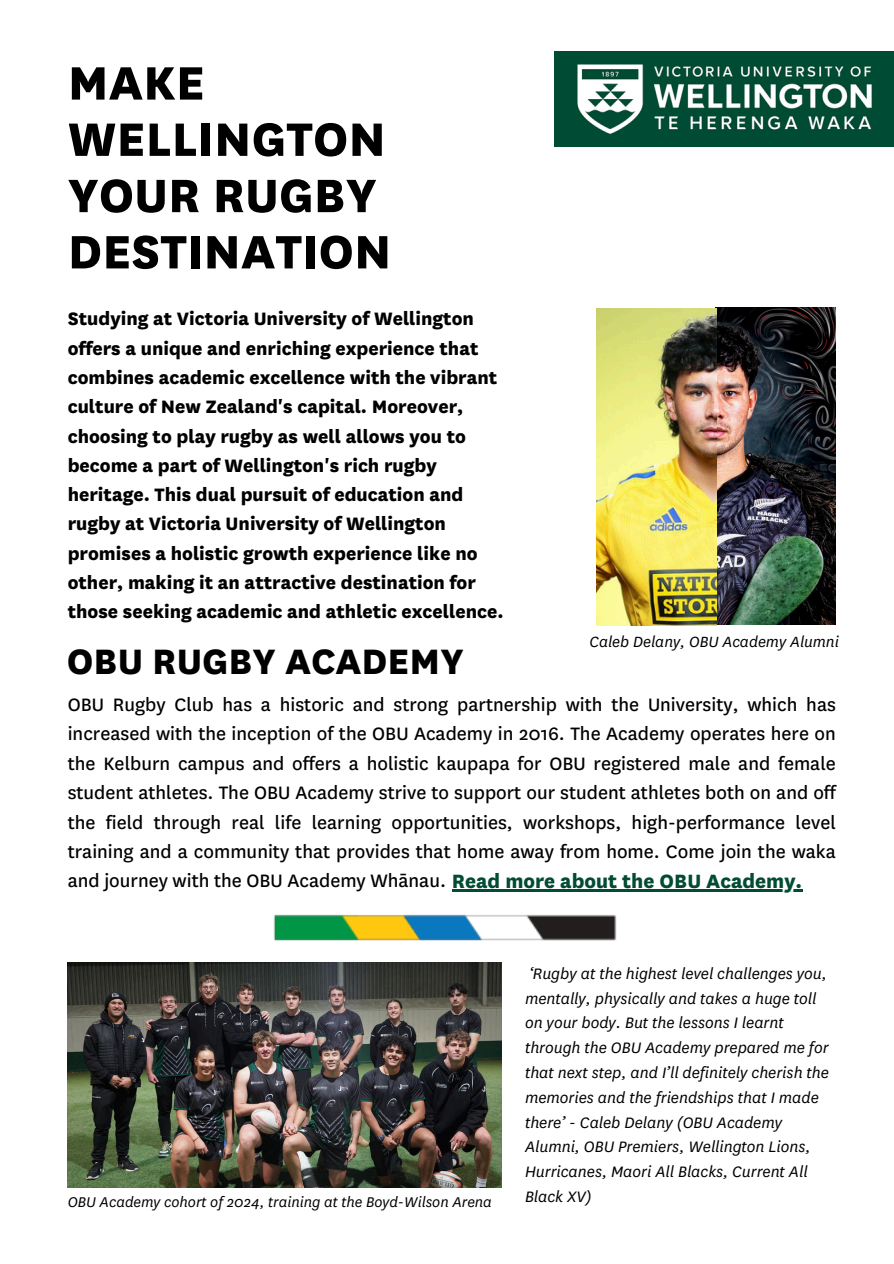
<style>
.page{position:relative;width:894px;height:1264px;background:#fff}
.page>*{position:absolute;margin:0;border:0;box-sizing:border-box;transform-origin:0 0}
.t1{font:800 54.75px/56.2px "National";color:#000}
.t2{font:800 41.25px "National";color:#000}
.t3{font:21px/29.4px "National";color:#000;text-align:justify}
.t4{font:800 21px/29.2px "National";color:#000}
.t5{font:italic 17.7px/24.8px "National";color:#000}
.t6{font:italic 17.25px "National";color:#000}
.t7{font:italic 16.5px "National";color:#000}
.s1{font-weight:800;font-size:22.5px;color:#024b34}
</style>
<div class="page">
<img style="left:554px;top:51px;width:339px;height:96px">
<img style="left:596px;top:307px;width:239px;height:318px">
<img style="left:68px;top:962px;width:433px;height:225px">
<hr style="left:451px;top:889px;width:351px;height:2px;background:#024b34">
<img style="left:273px;top:914px;width:344px;height:27px">
<p class="t1" style="left:68px;top:55px;width:325px">MAKE<br>WELLINGTON<br>YOUR RUGBY<br>DESTINATION</p>
<h3 class="t4" style="left:68px;top:304px;width:437px">Studying at Victoria University of Wellington offers a unique and enriching experience that combines academic excellence with the vibrant culture of New Zealand's capital. Moreover, choosing to play rugby as well allows you to become a part of Wellington's rich rugby heritage. This dual pursuit of education and rugby at Victoria University of Wellington promises a holistic growth experience like no other, making it an attractive destination for those seeking academic and athletic excellence.</h3>
<h3 class="t2" style="left:67px;top:636px;width:398px">OBU RUGBY ACADEMY</h3>
<p class="t6" style="left:589px;top:631px;width:251px">Caleb Delany, OBU Academy Alumni</p>
<p class="t3" style="left:68px;top:690px;width:769px">OBU Rugby Club has a historic and strong partnership with the University, which has increased with the inception of the OBU Academy in 2016. The Academy operates here on the Kelburn campus and offers a holistic kaupapa for OBU registered male and female student athletes. The OBU Academy strive to support our student athletes both on and off the field through real life learning opportunities, workshops, high-performance level training and a community that provides that home away from home. Come join the waka and journey with the OBU Academy Whānau. <span class="s1">Read more about the OBU Academy.</span></p>
<h3 class="t7" style="left:68px;top:1192px;width:425px">OBU Academy cohort of 2024, training at the Boyd-Wilson Arena</h3>
<p class="t5" style="left:525px;top:961px;width:305px">‘Rugby at the highest level challenges you, mentally, physically and takes a huge toll on your body. But the lessons I learnt through the OBU Academy prepared me for that next step, and I’ll definitely cherish the memories and the friendships that I made there’ - Caleb Delany (OBU Academy Alumni, OBU Premiers, Wellington Lions, Hurricanes, Maori All Blacks, Current All Black XV)</p>
</div>
